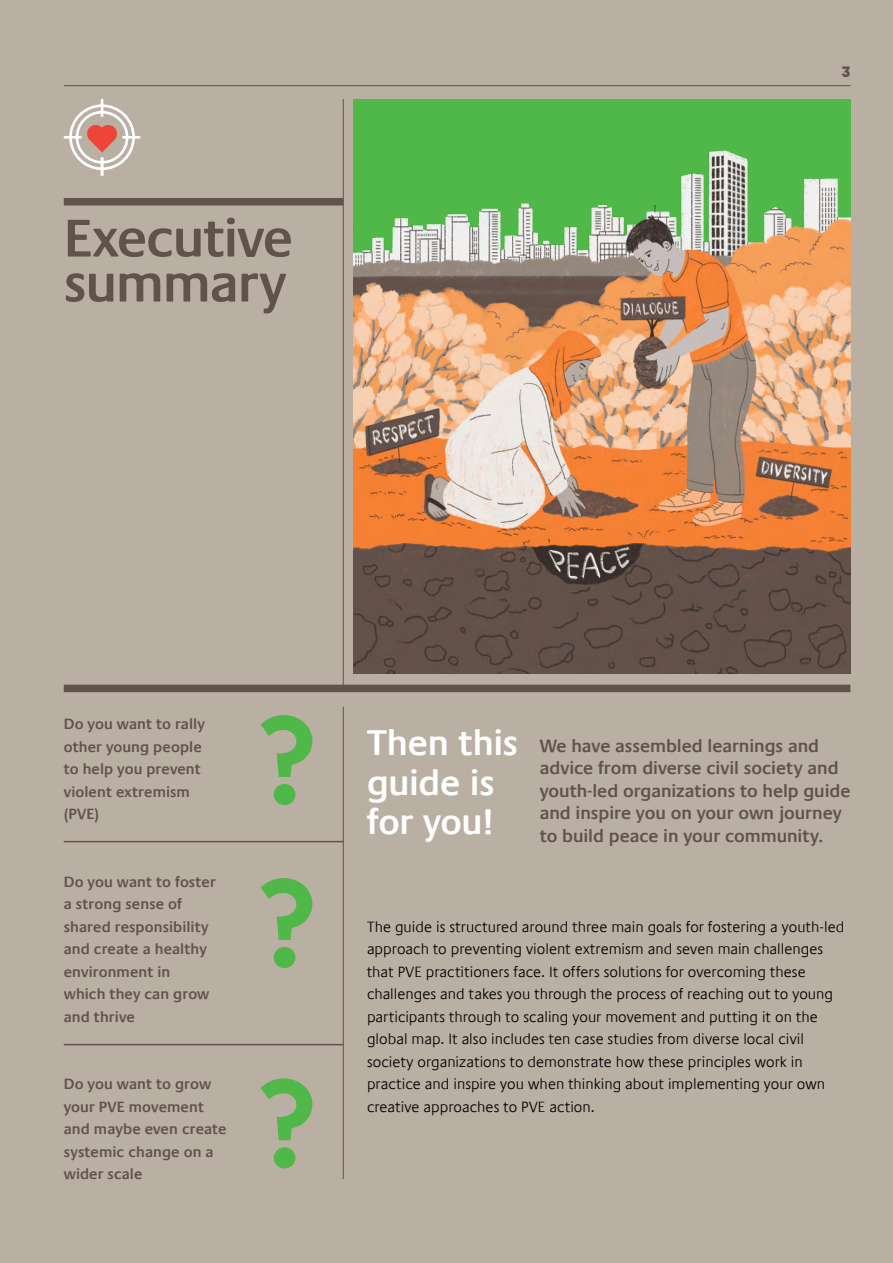
<style>
.page{position:relative;width:893px;height:1263px;background:#baafa3}
.page>*{position:absolute;margin:0;border:0;box-sizing:border-box;transform-origin:0 0}
.t1{font:600 54px/45px "Praxis Com";letter-spacing:-.025em;color:#60534c}
.BODY{font:600 36px/39.6px "Praxis Com";letter-spacing:-.005em;color:#fff}
.BODY-2{font:600 18px/22.5px "Praxis Com";letter-spacing:-.005em;color:#60534c}
.BODY-3{font:300 15px/22.5px "Praxis Com";letter-spacing:.005em;color:#000}
.questions-intro{font:600 15px/22.5px "Praxis Com";letter-spacing:.005em;color:#60534c}
.t2{font:700 15px "Sawton Circular";color:#60534c}
</style>
<div class="page">
<hr style="left:343px;top:99px;width:1px;height:589px;background:#60534c">
<hr style="left:343px;top:707px;width:1px;height:472px;background:#60534c">
<svg style="left:261px;top:715px;width:51px;height:90px"></svg>
<svg style="left:261px;top:878px;width:51px;height:90px"></svg>
<svg style="left:261px;top:1078px;width:51px;height:90px"></svg>
<img style="left:353px;top:99px;width:497px;height:575px">
<div style="left:64px;top:198px;width:279px;height:7px;background:#60534c"></div>
<div style="left:69px;top:104px;width:66px;height:66px;border:3px solid #fff;border-radius:50%"></div>
<div style="left:76px;top:111px;width:52px;height:53px;border:3px solid #fff;border-radius:50%"></div>
<svg style="left:101px;top:99px;width:2px;height:18px"></svg>
<svg style="left:86px;top:125px;width:32px;height:51px"></svg>
<hr style="left:123px;top:136px;width:17px;height:3px;background:#fff">
<hr style="left:64px;top:136px;width:18px;height:3px;background:#fff">
<div style="left:64px;top:685px;width:786px;height:7px;background:#60534c"></div>
<hr style="left:64px;top:841px;width:279px;height:1px;background:#60534c">
<hr style="left:64px;top:1044px;width:279px;height:1px;background:#60534c">
<hr style="left:64px;top:85px;width:787px;height:1px;background:#60534c">
<h1 class="t1" style="left:64px;top:216px;width:231px">Executive summary</h1>
<p class="t2" style="left:841px;top:62px;width:11px">3</p>
<p class="questions-intro" style="left:64px;top:713px;width:143px">Do you want to rally other young people to help you prevent violent extremism (PVE)</p>
<p class="questions-intro" style="left:64px;top:870px;width:154px">Do you want to foster a strong sense of shared responsibility and create a healthy environment in which they can grow and thrive</p>
<p class="questions-intro" style="left:64px;top:1073px;width:164px">Do you want to grow your PVE movement and maybe even create systemic change on a wider scale</p>
<p class="BODY" style="left:367px;top:723px;width:153px">Then this guide is for you!</p>
<p class="BODY-2" style="left:540px;top:734px;width:312px">We have assembled learnings and advice from diverse civil society and youth-led organizations to help guide and inspire you on your own journey to build peace in your community.</p>
<p class="BODY-3" style="left:367px;top:915px;width:479px">The guide is structured around three main goals for fostering a youth-led approach to preventing violent extremism and seven main challenges that PVE practitioners face. It offers solutions for overcoming these challenges and takes you through the process of reaching out to young participants through to scaling your movement and putting it on the global map. It also includes ten case studies from diverse local civil society organizations to demonstrate how these principles work in practice and inspire you when thinking about implementing your own creative approaches to PVE action.</p>
</div>
